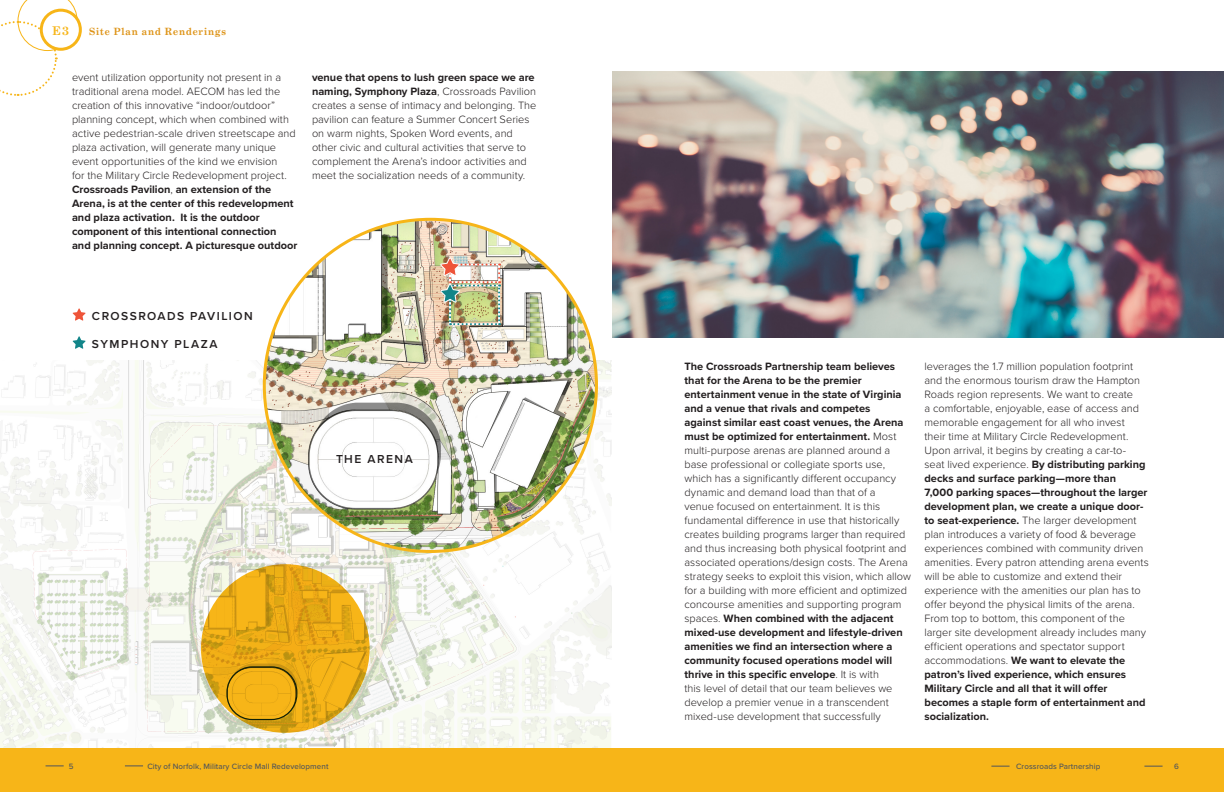
<style>
.page{position:relative;width:1224px;height:792px;background:#fff}
.page>*{position:absolute;margin:0;border:0;box-sizing:border-box;transform-origin:0 0}
.t1{font:600 12px "Proxima Nova";letter-spacing:.125em;color:#231f20}
.Section_Statement{font:700 12px "Grad";color:#f7b518}
.t2{font:300 11px/14px "Proxima Nova";color:#231f20}
.Date_Quals_Info{font:700 10px "Grad";letter-spacing:.09em;color:#de9418}
.t3{font:500 8px "Proxima Nova";letter-spacing:.01em;color:#51555a}
.s1{font-weight:700}
</style>
<div class="page">
<svg style="left:0;top:361px;width:612px;height:387px;fill:#f8fbf5"></svg>
<svg style="left:201px;top:564px;width:169px;height:169px;background:#e6a816"></svg>
<svg style="left:0;top:0;width:77px;height:96px"></svg>
<div style="left:41px;top:10px;width:39px;height:39px;background:#fff;border-radius:50%"></div>
<div style="left:40px;top:9px;width:42px;height:42px;border:3px solid #f7b518;border-radius:50%"></div>
<div style="left:0;top:748px;width:1224px;height:44px;background:#f7b518"></div>
<img style="left:612px;top:71px;width:612px;height:266px">
<img style="left:264px;top:219px;width:332px;height:332px;border-radius:166px">
<svg style="left:73px;top:336px;width:13px;height:13px"></svg>
<svg style="left:73px;top:308px;width:13px;height:13px"></svg>
<img style="left:439px;top:256px;width:61px;height:69px">
<svg style="left:991px;top:766px;width:19px;height:1px"></svg>
<svg style="left:125px;top:766px;width:18px;height:1px"></svg>
<svg style="left:1144px;top:766px;width:19px;height:1px"></svg>
<svg style="left:46px;top:766px;width:18px;height:1px"></svg>
<p class="Section_Statement" style="left:53px;top:23px;width:18px">E3</p>
<p class="Date_Quals_Info" style="left:89px;top:26px;width:138px">Site Plan and Renderings</p>
<p class="t2" style="left:72px;top:69px;width:227px">event utilization opportunity not present in a traditional arena model. AECOM has led the creation of this innovative “indoor/outdoor” planning concept, which when combined with active pedestrian-scale driven streetscape and plaza activation, will generate many unique event opportunities of the kind we envision<br>for the Military Circle Redevelopment project.<br><span class="s1">Crossroads Pavilion</span>, <span class="s1">an extension of the Arena, is at the center of this redevelopment and plaza activation. It is the outdoor component of this intentional connection and planning concept. A picturesque outdoor</span></p>
<p class="t2" style="left:312px;top:69px;width:226px"><span class="s1">venue that opens to lush green space we are naming, Symphony Plaza</span>, Crossroads Pavilion creates a sense of intimacy and belonging. The pavilion can feature a Summer Concert Series on warm nights, Spoken Word events, and other civic and cultural activities that serve to complement the Arena’s indoor activities and meet the socialization needs of a community.</p>
<p class="t1" style="left:92px;top:307px;width:162px">CROSSROADS PAVILION</p>
<p class="t1" style="left:92px;top:335px;width:127px">SYMPHONY PLAZA</p>
<p class="t1" style="left:336px;top:450px;width:78px">THE ARENA</p>
<p class="t2" style="left:685px;top:358px;width:228px"><span class="s1">The Crossroads Partnership team believes that for the Arena to be the premier entertainment venue in the state of Virginia and a venue that rivals and competes<br>against similar east coast venues, the Arena must be optimized for entertainment.</span> Most multi-purpose arenas are planned around a base professional or collegiate sports use, which has a significantly different occupancy dynamic and demand load than that of a<br>venue focused on entertainment. It is this fundamental difference in use that historically creates building programs larger than required and thus increasing both physical footprint and associated operations/design costs. The Arena strategy seeks to exploit this vision, which allow for a building with more efficient and optimized concourse amenities and supporting program spaces. <span class="s1">When combined with the adjacent mixed-use development and lifestyle-driven amenities we find an intersection where a community focused operations model will thrive in this specific envelope</span>. It is with<br>this level of detail that our team believes we develop a premier venue in a transcendent mixed-use development that successfully</p>
<p class="t2" style="left:925px;top:358px;width:226px">leverages the 1.7 million population footprint and the enormous tourism draw the Hampton Roads region represents. We want to create<br>a comfortable, enjoyable, ease of access and memorable engagement for all who invest<br>their time at Military Circle Redevelopment.<br>Upon arrival, it begins by creating a car-to-<br>seat lived experience. <span class="s1">By distributing parking decks and surface parking—more than<br>7,000 parking spaces—throughout the larger development plan, we create a unique door&shy;to seat-experience.</span> The larger development plan introduces a variety of food &amp; beverage experiences combined with community driven amenities. Every patron attending arena events will be able to customize and extend their experience with the amenities our plan has to offer beyond the physical limits of the arena.<br>From top to bottom, this component of the larger site development already includes many efficient operations and spectator support accommodations. <span class="s1">We want to elevate the patron’s lived experience, which ensures Military Circle and all that it will offer becomes a staple form of entertainment and socialization.</span></p>
<p class="t3" style="left:69px;top:760px;width:6px">5</p>
<p class="t3" style="left:147px;top:760px;width:183px">City of Norfolk, Military Circle Mall Redevelopment</p>
<p class="t3" style="left:1016px;top:761px;width:86px">Crossroads Partnership</p>
<p class="t3" style="left:1174px;top:761px;width:6px">6</p>
</div>
